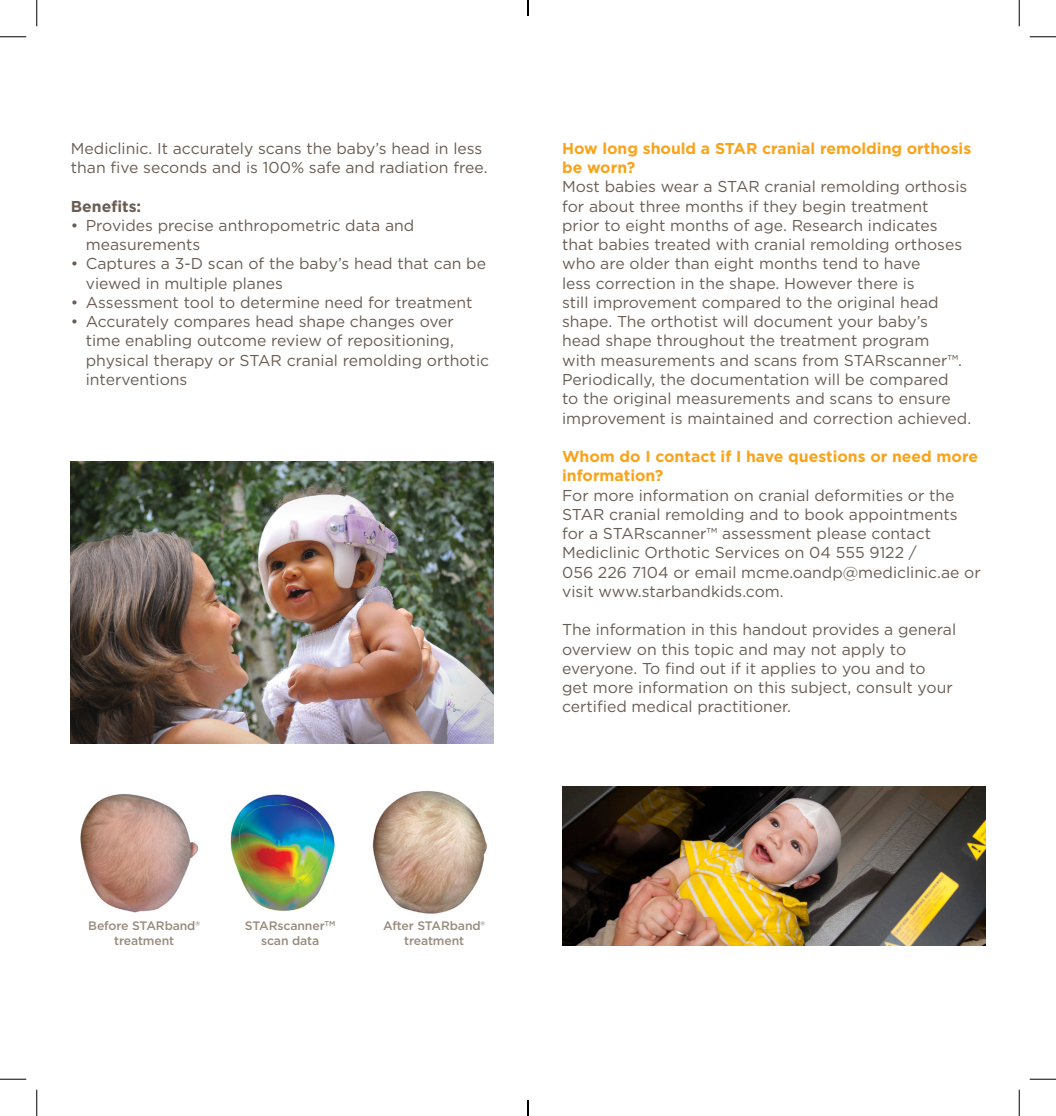
<style>
.page{position:relative;width:1056px;height:1116px;background:#fff}
.page>*{position:absolute;margin:0;border:0;box-sizing:border-box;transform-origin:0 0}
.Sub_heading{font:15.75px/19.2px "Gotham";color:#695d54}
.Sub_heading-2{font:700 15.75px/19.2px "Gotham";color:#f9a31b}
.Sub_heading-3{font:700 15.75px "Gotham";color:#695d54}
.Body{font:500 12.25px/15.8px "Gotham";letter-spacing:-.01em;color:#998b7d;text-align:center}
</style>
<div class="page">
<img style="left:71px;top:461px;width:423px;height:282px">
<img style="left:562px;top:786px;width:423px;height:159px">
<img style="left:80px;top:791px;width:408px;height:123px">
<svg style="left:0;top:36px;width:26px;height:1px"></svg>
<svg style="left:1029px;top:36px;width:27px;height:1px"></svg>
<svg style="left:0;top:1078px;width:26px;height:1px"></svg>
<svg style="left:1029px;top:1078px;width:27px;height:1px"></svg>
<svg style="left:36px;top:0;width:1px;height:26px"></svg>
<svg style="left:36px;top:1089px;width:1px;height:26px"></svg>
<svg style="left:1019px;top:0;width:1px;height:26px"></svg>
<svg style="left:1019px;top:1089px;width:1px;height:26px"></svg>
<svg style="left:527px;top:0;width:2px;height:16px"></svg>
<svg style="left:527px;top:1100px;width:2px;height:15px"></svg>
<p class="Sub_heading" style="left:71px;top:138px;width:418px">Mediclinic. It accurately scans the baby’s head in less than five seconds and is 100% safe and radiation free.</p>
<p class="Sub_heading-3" style="left:71px;top:195px;width:72px">Benefits:</p>
<p class="Sub_heading" style="left:86px;top:215px;width:330px;text-indent:-15px">• Provides precise anthropometric data and measurements</p>
<p class="Sub_heading" style="left:86px;top:254px;width:402px;text-indent:-15px">• Captures a 3-D scan of the baby’s head that can be viewed in multiple planes</p>
<p class="Sub_heading" style="left:71px;top:292px;width:403px">• Assessment tool to determine need for treatment</p>
<p class="Sub_heading" style="left:86px;top:311px;width:405px;text-indent:-15px">• Accurately compares head shape changes over time enabling outcome review of repositioning, physical therapy or STAR cranial remolding orthotic interventions</p>
<p class="Sub_heading-2" style="left:562px;top:138px;width:411px">How long should a STAR cranial remolding orthosis be worn?</p>
<p class="Sub_heading" style="left:562px;top:177px;width:411px">Most babies wear a STAR cranial remolding orthosis for about three months if they begin treatment<br>prior to eight months of age. Research indicates that babies treated with cranial remolding orthoses who are older than eight months tend to have<br>less correction in the shape. However there is<br>still improvement compared to the original head shape. The orthotist will document your baby’s<br>head shape throughout the treatment program<br>with measurements and scans from STARscanner™.<br>Periodically, the documentation will be compared<br>to the original measurements and scans to ensure improvement is maintained and correction achieved.</p>
<p class="Sub_heading-2" style="left:562px;top:446px;width:417px">Whom do I contact if I have questions or need more information?</p>
<p class="Sub_heading" style="left:562px;top:485px;width:397px">For more information on cranial deformities or the STAR cranial remolding and to book appointments for a STARscanner™ assessment please contact Mediclinic Orthotic Services on 04 555 9122 /</p>
<p class="Sub_heading" style="left:562px;top:562px;width:420px">056 226 7104 or email mcme.oandp@mediclinic.ae or visit www.starbandkids.com.</p>
<p class="Sub_heading" style="left:562px;top:619px;width:395px">The information in this handout provides a general overview on this topic and may not apply to everyone. To find out if it applies to you and to<br>get more information on this subject, consult your certified medical practitioner.</p>
<p class="Body" style="left:245px;top:917px;width:92px">STARscanner<sup>TM </sup>scan data</p>
<p class="Body" style="left:88px;top:917px;width:113px">Before STARband® treatment</p>
<p class="Body" style="left:383px;top:917px;width:104px">After STARband® treatment</p>
</div>
